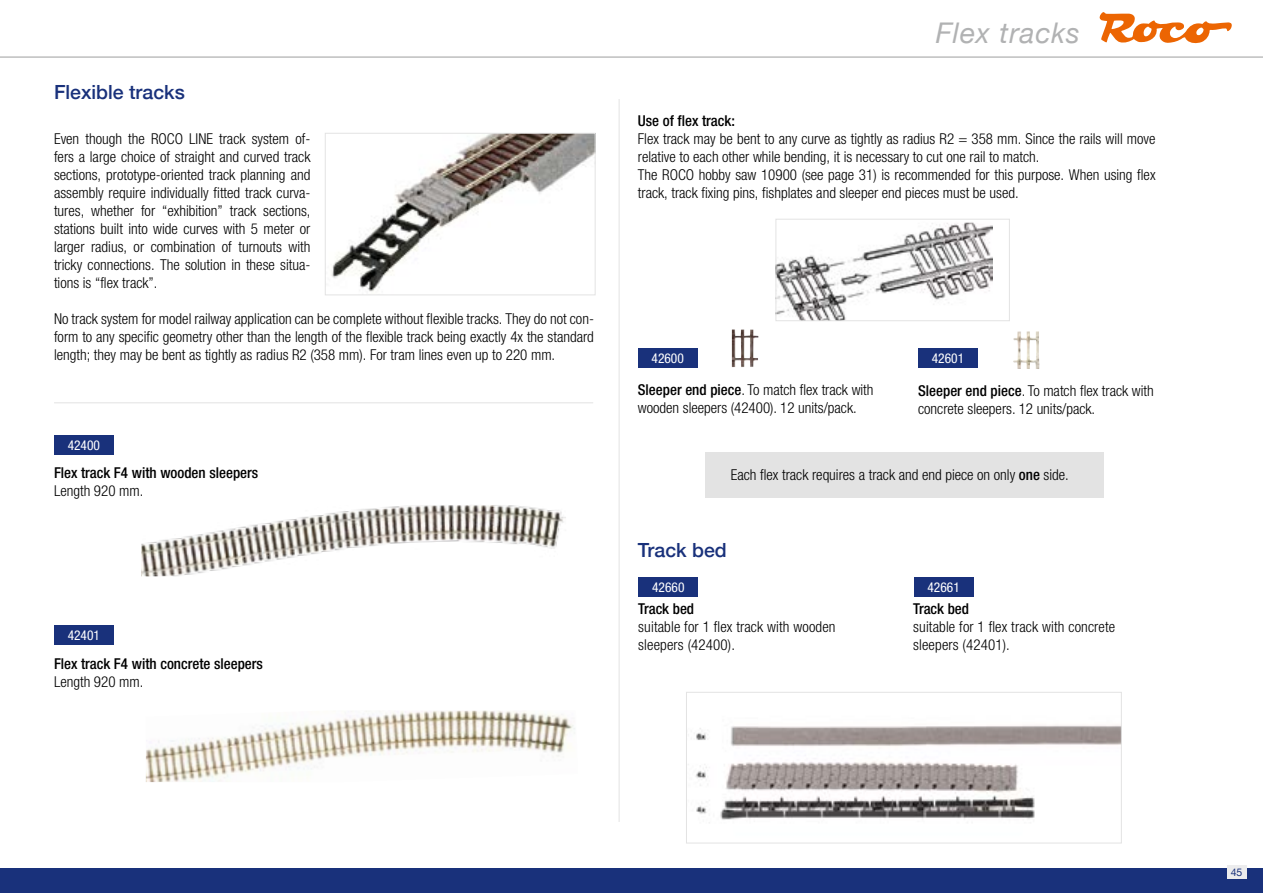
<style>
.page{position:relative;width:1263px;height:893px;background:#fff}
.page>*{position:absolute;margin:0;border:0;box-sizing:border-box;transform-origin:0 0}
.t1{font:italic 28.5px "Helvetica Neue";letter-spacing:.03em;color:#b1b2b3}
.t2{font:500 19.5px "Helvetica Neue";color:#19317b}
.t3{font:300 condensed 15px/18px "Helvetica Neue LT Std";color:#000}
.t4{font:500 condensed 15px "Helvetica Neue LT Std";color:#000}
.t5{font:condensed 13.5px "Helvetica Neue LT Std";color:#fff}
.t6{font:10.5px "Helvetica Neue";color:#19317b}
.s1{font-weight:500}
</style>
<div class="page">
<svg style="left:0;top:868px;width:1px;height:25px"></svg>
<div style="left:1px;top:868px;width:1262px;height:25px;background:#19317b"></div>
<svg style="left:1099px;top:12px;width:133px;height:32px"></svg>
<div style="left:1227px;top:865px;width:19px;height:14px;background:#ececed"></div>
<hr style="left:0;top:57px;width:1263px;height:1px;background:#bdbebe">
<div style="left:638px;top:577px;width:60px;height:19px;background:#19317b"></div>
<div style="left:914px;top:577px;width:59px;height:19px;background:#19317b"></div>
<img style="left:331px;top:135px;width:262px;height:157px">
<div style="left:325px;top:133px;width:270px;height:162px;border:1px solid #e3e3e3"></div>
<img style="left:695px;top:725px;width:424px;height:98px">
<div style="left:686px;top:692px;width:435px;height:151px;border:1px solid #e3e3e3"></div>
<img style="left:141px;top:505px;width:425px;height:71px">
<img style="left:146px;top:710px;width:429px;height:72px">
<img style="left:732px;top:330px;width:26px;height:37px">
<div style="left:705px;top:452px;width:399px;height:45px;background:#e3e3e3"></div>
<img style="left:1013px;top:331px;width:26px;height:38px">
<div style="left:638px;top:349px;width:60px;height:19px;background:#19317b"></div>
<div style="left:918px;top:349px;width:60px;height:19px;background:#19317b"></div>
<div style="left:54px;top:626px;width:60px;height:19px;background:#19317b"></div>
<div style="left:54px;top:436px;width:60px;height:19px;background:#19317b"></div>
<img style="left:778px;top:222px;width:214px;height:97px">
<div style="left:776px;top:219px;width:233px;height:102px;border:1px solid #e3e3e3"></div>
<hr style="left:619px;top:99px;width:1px;height:723px;background:#e3e3e3">
<hr style="left:54px;top:402px;width:539px;height:1px;background:#e3e3e3">
<h2 class="t2" style="left:54px;top:76px;width:132px">Flexible tracks</h2>
<p class="t3" style="left:54px;top:130px;width:258px;text-align:justify">Even though the ROCO LINE track system of&shy;fers a large choice of straight and curved track sections, prototype-oriented track planning and assembly require individually fitted track curva&shy;tures, whether for “exhibition” track sections, stations built into wide curves with 5 meter or larger radius, or combination of turnouts with tricky connections. The solution in these situa&shy;tions is “flex track”.</p>
<p class="t3" style="left:54px;top:310px;width:541px;text-align:justify">No track system for model railway application can be complete without flexible tracks. They do not con&shy;form to any specific geometry other than the length of the flexible track being exactly 4x the standard length; they may be bent as tightly as radius R2 (358 mm). For tram lines even up to 220 mm.</p>
<p class="t5" style="left:68px;top:438px;width:34px">42400</p>
<p class="t4" style="left:54px;top:463px;width:206px">Flex track F4 with wooden sleepers</p>
<p class="t3" style="left:54px;top:481px;width:91px">Length 920 mm.</p>
<p class="t5" style="left:68px;top:628px;width:34px">42401</p>
<p class="t4" style="left:54px;top:655px;width:210px">Flex track F4 with concrete sleepers</p>
<p class="t3" style="left:54px;top:672px;width:91px">Length 920 mm.</p>
<h1 class="t1" style="left:936px;top:13px;width:146px">Flex tracks</h1>
<p class="t4" style="left:638px;top:112px;width:99px">Use of flex track:</p>
<p class="t3" style="left:638px;top:130px;width:519px">Flex track may be bent to any curve as tightly as radius R2 = 358 mm. Since the rails will move relative to each other while bending, it is necessary to cut one rail to match.<br>The ROCO hobby saw 10900 (see page 31) is recommended for this purpose. When using flex track, track fixing pins, fishplates and sleeper end pieces must be used.</p>
<p class="t5" style="left:651px;top:351px;width:34px">42600</p>
<p class="t5" style="left:932px;top:351px;width:34px">42601</p>
<p class="t3" style="left:638px;top:381px;width:237px"><span class="s1">Sleeper end piece</span>. To match flex track with wooden sleepers (42400). 12 units/pack.</p>
<p class="t3" style="left:918px;top:381px;width:237px"><span class="s1">Sleeper end piece</span>. To match flex track with concrete sleepers. 12 units/pack.</p>
<p class="t3" style="left:731px;top:466px;width:340px">Each flex track requires a track and end piece on only <span class="s1">one</span> side.</p>
<h2 class="t2" style="left:638px;top:534px;width:90px">Track bed</h2>
<p class="t5" style="left:652px;top:579px;width:34px">42660</p>
<p class="t5" style="left:927px;top:579px;width:34px">42661</p>
<p class="t4" style="left:638px;top:600px;width:57px">Track bed</p>
<p class="t3" style="left:638px;top:618px;width:199px">suitable for 1 flex track with wooden sleepers (42400).</p>
<p class="t4" style="left:913px;top:600px;width:57px">Track bed</p>
<p class="t3" style="left:913px;top:618px;width:204px">suitable for 1 flex track with concrete sleepers (42401).</p>
<p class="t6" style="left:1231px;top:865px;width:13px">45</p>
</div>
